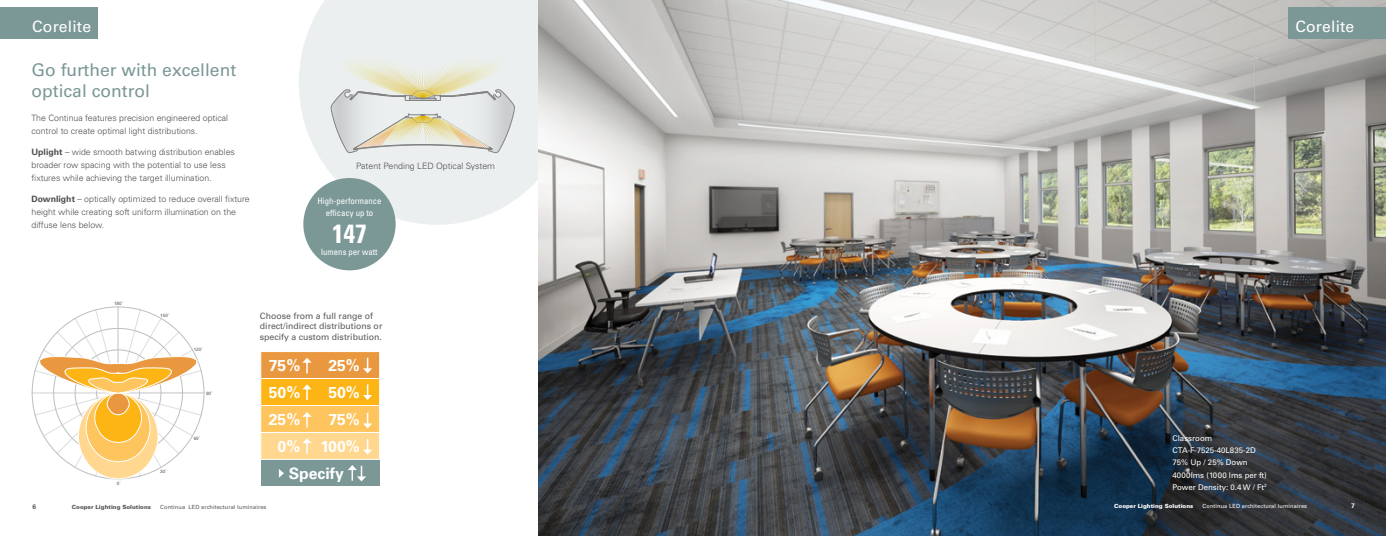
<style>
.page{position:relative;width:1386px;height:536px;background:#fff}
.page>*{position:absolute;margin:0;border:0;box-sizing:border-box;transform-origin:0 0}
.t1{font:700 condensed 26.25px "Univers LT Std";color:#fff}
.t2{font:17.5px/21px "Univers LT Std";color:#7b9896}
.t3{font:700 15.75px/27px "Univers LT Std";color:#fff}
.t4{font:15.75px "Univers LT Std";letter-spacing:.01em;color:#fff}
.t5{font:300 8.75px/13.1px "Univers LT Std";color:#4d4d4f}
.t6{font:8.75px/10.5px "Univers LT Std";color:#58595b}
.t7{font:condensed 8.75px/12.2px "Univers LT Std";color:#fff;text-align:center}
.t8{font:7.88px/12.2px "Univers LT Std";color:#fff}
.t9{font:700 6.56px "Univers LT Std";color:#58595b}
.t10{font:700 6.56px "Univers LT Std";color:#fff}
.t11{font:5.69px "Univers LT Std";letter-spacing:.015em;color:#58595b}
.t12{font:5.69px "Univers LT Std";letter-spacing:.015em;color:#fff}
.t13{font:900 5.69px "Univers LT Std";color:#58595b}
.t14{font:900 5.69px "Univers LT Std";color:#fff}
.t15{font:4.64px "Univers LT Std";color:#58595b}
.s1{font-weight:700}
</style>
<div class="page">
<svg style="left:299px;top:0;width:239px;height:225px;background:#edf0f0"></svg>
<img style="left:538px;top:0;width:848px;height:536px">
<div style="left:0;top:8px;width:98px;height:31px;background:#7b9896"></div>
<div style="left:1288px;top:8px;width:98px;height:31px;background:#7b9896"></div>
<svg style="left:331px;top:58px;width:184px;height:95px;background:#e1e1d5"></svg>
<div style="left:303px;top:178px;width:93px;height:92px;background:#7b9896;border-radius:50%"></div>
<div style="left:261px;top:459px;width:119px;height:27px;background:#7b9896"></div>
<hr style="left:261px;top:459px;width:59px;height:1px;background:#fff">
<hr style="left:320px;top:459px;width:60px;height:1px;background:#fff">
<svg style="left:261px;top:352px;width:119px;height:107px;background:#f9be5b"></svg>
<svg style="left:348px;top:465px;width:18px;height:16px"></svg>
<svg style="left:279px;top:469px;width:5px;height:8px"></svg>
<svg style="left:31px;top:306px;width:174px;height:173px"></svg>
<h3 class="t4" style="left:32px;top:17px;width:60px">Corelite</h3>
<h3 class="t4" style="left:1296px;top:17px;width:60px">Corelite</h3>
<h2 class="t2" style="left:32px;top:60px;width:206px">Go further with excellent optical control</h2>
<p class="t5" style="left:32px;top:112px;width:198px;line-height:12.2px">The Continua features precision engineered optical control to create optimal light distributions.</p>
<p class="t5" style="left:32px;top:145px;width:205px"><span class="s1">Uplight</span> – wide smooth batwing distribution enables broader row spacing with the potential to use less fixtures while achieving the target illumination.</p>
<p class="t5" style="left:32px;top:192px;width:220px"><span class="s1">Downlight</span> – optically optimized to reduce overall fixture height while creating soft uniform illumination on the diffuse lens below.</p>
<p class="t5" style="left:356px;top:159px;width:140px">Patent Pending LED Optical System</p>
<p class="t7" style="left:317px;top:195px;width:66px">High-performance efficacy up to</p>
<h1 class="t1" style="left:332px;top:217px;width:36px">147</h1>
<p class="t7" style="left:321px;top:245px;width:58px">lumens per watt</p>
<p class="t15" style="left:114px;top:300px;width:11px">180˚</p>
<p class="t15" style="left:117px;top:480px;width:5px">0˚</p>
<p class="t15" style="left:160px;top:312px;width:11px">150˚</p>
<p class="t15" style="left:160px;top:468px;width:8px">30˚</p>
<p class="t15" style="left:194px;top:346px;width:11px">120˚</p>
<p class="t15" style="left:206px;top:390px;width:8px">90˚</p>
<p class="t15" style="left:194px;top:435px;width:8px">60˚</p>
<p class="t6" style="left:260px;top:310px;width:124px">Choose from a full range of direct/indirect distributions or specify a custom distribution.</p>
<h3 class="t3" style="left:269px;top:351px;width:33px">75%</h3>
<h3 class="t3" style="left:328px;top:351px;width:33px">25%</h3>
<h3 class="t3" style="left:269px;top:378px;width:33px">50%</h3>
<h3 class="t3" style="left:328px;top:378px;width:33px">50%</h3>
<h3 class="t3" style="left:269px;top:405px;width:33px">25%</h3>
<h3 class="t3" style="left:328px;top:405px;width:33px">75%</h3>
<h3 class="t3" style="left:278px;top:432px;width:24px">0%</h3>
<h3 class="t3" style="left:289px;top:432px;width:73px;text-indent:32px">100%<br>Specify</h3>
<p class="t8" style="left:1173px;top:432px;width:96px">Classroom<br>CTA-F-7525-40L835-2D<br>75% Up / 25% Down<br>4000lms (1000 lms per ft)<br>Power Density: 0.4 W / Ft<sup>2</sup></p>
<p class="t9" style="left:32px;top:503px;width:5px">6</p>
<p class="t13" style="left:72px;top:503px;width:81px">Cooper Lighting Solutions</p>
<p class="t11" style="left:160px;top:503px;width:108px">Continua LED architectural luminaires</p>
<p class="t14" style="left:1114px;top:502px;width:81px">Cooper Lighting Solutions</p>
<p class="t12" style="left:1203px;top:502px;width:106px">Continua LED architectural luminaires</p>
<p class="t10" style="left:1351px;top:502px;width:5px">7</p>
</div>
